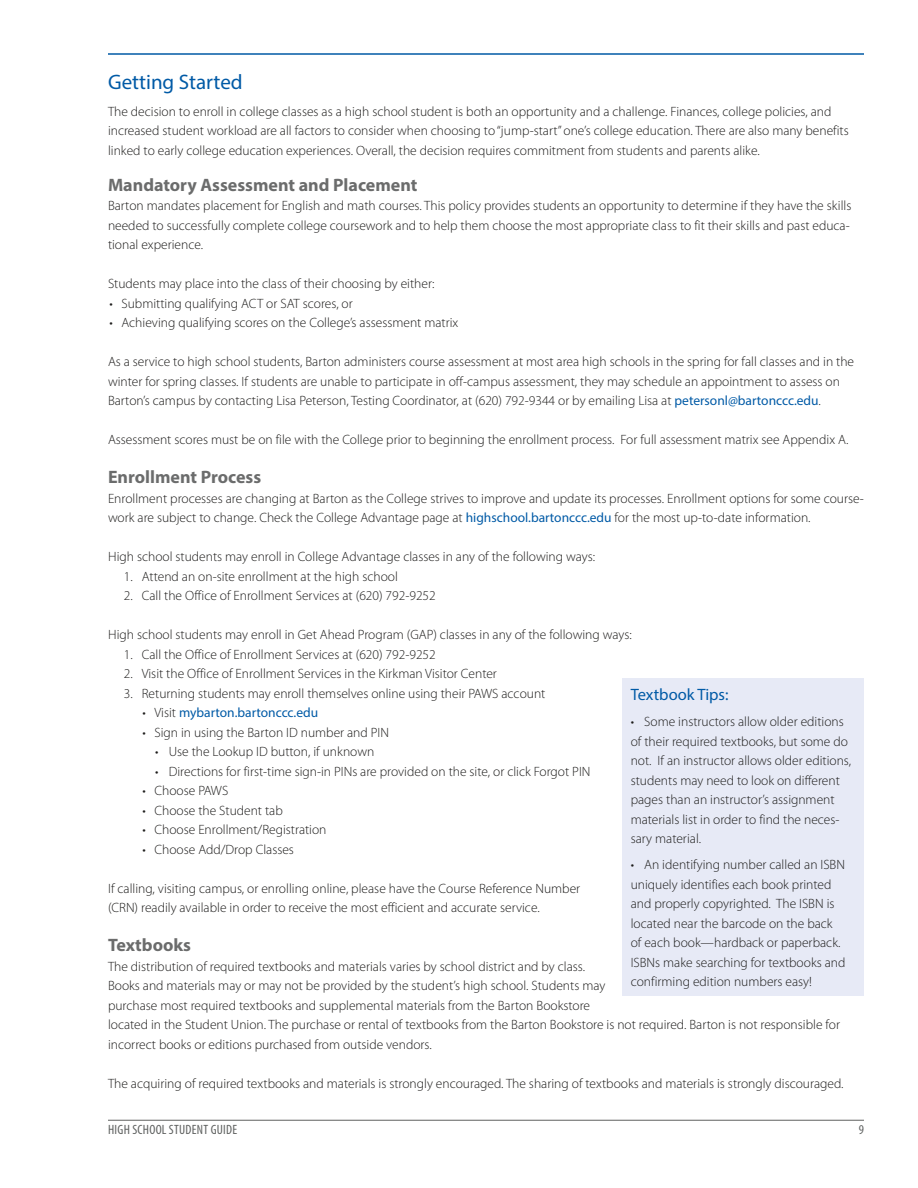
<style>
.page{position:relative;width:918px;height:1188px;background:#fff}
.page>*{position:absolute;margin:0;border:0;box-sizing:border-box;transform-origin:0 0}
.Heading{font:21px "Myriad Pro";color:#005aa6}
.Subhead{font:700 18px "Myriad Pro";color:#6b6c6c}
.Blue_box_-_headline{font:16.5px "Myriad Pro";color:#005aa6}
.Body_-_Light_First_p{font:300 13.5px/19.5px "Myriad Pro";color:#1c1b1a}
.Body_-_Light{font:300 13.5px/19.5px "Myriad Pro";color:#1c1b1a}
.Heading-2{font:300 13.5px/19.5px "Myriad Pro";color:#1c1b1a}
.t1{font:13.5px "Myriad Pro";color:#005aa6}
.t2{font:condensed 13.5px "Myriad Pro";letter-spacing:.02em;color:#5f6160}
.s1{font-weight:400;color:#005aa6}
.s2{font-weight:300;color:#1c1b1a}
</style>
<div class="page">
<hr style="left:108px;top:1120px;width:756px;height:1px;background:#5f6160">
<hr style="left:108px;top:53px;width:756px;height:2px;background:#005aa6">
<div style="left:622px;top:678px;width:242px;height:318px;background:#e7eaf6"></div>
<p class="Heading" style="left:108px;top:69px;width:136px">Getting Started</p>
<p class="Heading-2" style="left:108px;top:101px;width:742px">The decision to enroll in college classes as a high school student is both an opportunity and a challenge. Finances, college policies, and increased student workload are all factors to consider when choosing to “jump-start” one’s college education. There are also many benefits linked to early college education experiences. Overall, the decision requires commitment from students and parents alike.</p>
<p class="Subhead" style="left:108px;top:173px;width:311px">Mandatory Assessment and Placement</p>
<p class="Body_-_Light_First_p" style="left:108px;top:196px;width:745px">Barton mandates placement for English and math courses. This policy provides students an opportunity to determine if they have the skills needed to successfully complete college coursework and to help them choose the most appropriate class to fit their skills and past educa&shy;tional experience.</p>
<p class="Body_-_Light" style="left:108px;top:274px;width:328px">Students may place into the class of their choosing by either:</p>
<p class="Body_-_Light_First_p" style="left:110px;top:293px;width:245px">• Submitting qualifying ACT or SAT scores, or</p>
<p class="Body_-_Light_First_p" style="left:110px;top:313px;width:350px">• Achieving qualifying scores on the College’s assessment matrix</p>
<p class="Body_-_Light" style="left:108px;top:352px;width:748px">As a service to high school students, Barton administers course assessment at most area high schools in the spring for fall classes and in the winter for spring classes. If students are unable to participate in off-campus assessment, they may schedule an appointment to assess on<br>Barton’s campus by contacting Lisa Peterson, Testing Coordinator, at (620) 792-9344 or by emailing Lisa at <span class="s1">petersonl@bartonccc.edu</span>.</p>
<p class="Body_-_Light" style="left:108px;top:430px;width:741px">Assessment scores must be on file with the College prior to beginning the enrollment process. For full assessment matrix see Appendix A.</p>
<p class="Subhead" style="left:108px;top:465px;width:155px">Enrollment Process</p>
<p class="Body_-_Light_First_p" style="left:108px;top:488px;width:758px">Enrollment processes are changing at Barton as the College strives to improve and update its processes. Enrollment options for some course&shy;work are subject to change. Check the College Advantage page at <span class="s1">highschool.bartonccc.edu</span> for the most up-to-date information.</p>
<p class="Body_-_Light" style="left:108px;top:547px;width:489px">High school students may enroll in College Advantage classes in any of the following ways:</p>
<p class="Body_-_Light_First_p" style="left:124px;top:566px;width:276px">1. Attend an on-site enrollment at the high school</p>
<p class="Body_-_Light_First_p" style="left:124px;top:586px;width:314px">2. Call the Office of Enrollment Services at (620) 792-9252</p>
<p class="Body_-_Light" style="left:108px;top:625px;width:525px">High school students may enroll in Get Ahead Program (GAP) classes in any of the following ways:</p>
<p class="Body_-_Light_First_p" style="left:124px;top:644px;width:314px">1. Call the Office of Enrollment Services at (620) 792-9252</p>
<p class="Body_-_Light_First_p" style="left:124px;top:664px;width:375px">2. Visit the Office of Enrollment Services in the Kirkman Visitor Center</p>
<p class="Body_-_Light_First_p" style="left:124px;top:683px;width:423px">3. Returning students may enroll themselves online using their PAWS account</p>
<p class="t1" style="left:142px;top:704px;width:177px"><span class="s2">• Visit</span> mybarton.bartonccc.edu</p>
<p class="Body_-_Light_First_p" style="left:142px;top:722px;width:248px">• Sign in using the Barton ID number and PIN</p>
<p class="Body_-_Light_First_p" style="left:155px;top:742px;width:221px">• Use the Lookup ID button, if unknown</p>
<p class="Body_-_Light_First_p" style="left:155px;top:761px;width:437px">• Directions for first-time sign-in PINs are provided on the site, or click Forgot PIN</p>
<p class="Body_-_Light_First_p" style="left:142px;top:781px;width:87px">• Choose PAWS</p>
<p class="Body_-_Light_First_p" style="left:142px;top:800px;width:142px">• Choose the Student tab</p>
<p class="Body_-_Light_First_p" style="left:142px;top:820px;width:186px">• Choose Enrollment/Registration</p>
<p class="Body_-_Light_First_p" style="left:142px;top:839px;width:153px">• Choose Add/Drop Classes</p>
<p class="Body_-_Light" style="left:108px;top:878px;width:474px">If calling, visiting campus, or enrolling online, please have the Course Reference Number (CRN) readily available in order to receive the most efficient and accurate service.</p>
<p class="Subhead" style="left:108px;top:933px;width:85px">Textbooks</p>
<p class="Body_-_Light_First_p" style="left:108px;top:956px;width:734px">The distribution of required textbooks and materials varies by school district and by class.<br>Books and materials may or may not be provided by the student’s high school. Students may<br>purchase most required textbooks and supplemental materials from the Barton Bookstore<br>located in the Student Union. The purchase or rental of textbooks from the Barton Bookstore is not required. Barton is not responsible for incorrect books or editions purchased from outside vendors.</p>
<p class="Body_-_Light" style="left:108px;top:1073px;width:736px">The acquiring of required textbooks and materials is strongly encouraged. The sharing of textbooks and materials is strongly discouraged.</p>
<p class="Blue_box_-_headline" style="left:631px;top:684px;width:99px">Textbook Tips:</p>
<p class="Body_-_Light_First_p" style="left:631px;top:712px;width:222px">• Some instructors allow older editions of their required textbooks, but some do not. If an instructor allows older editions, students may need to look on different pages than an instructor’s assignment materials list in order to find the neces&shy;sary material.</p>
<p class="Body_-_Light_First_p" style="left:631px;top:855px;width:216px">• An identifying number called an ISBN uniquely identifies each book printed and properly copyrighted. The ISBN is located near the barcode on the back of each book—hardback or paperback.<br>ISBNs make searching for textbooks and confirming edition numbers easy!</p>
<p class="t2" style="left:108px;top:1121px;width:131px">HIGH SCHOOL STUDENT GUIDE</p>
<p class="t2" style="left:859px;top:1121px;width:7px">9</p>
</div>
